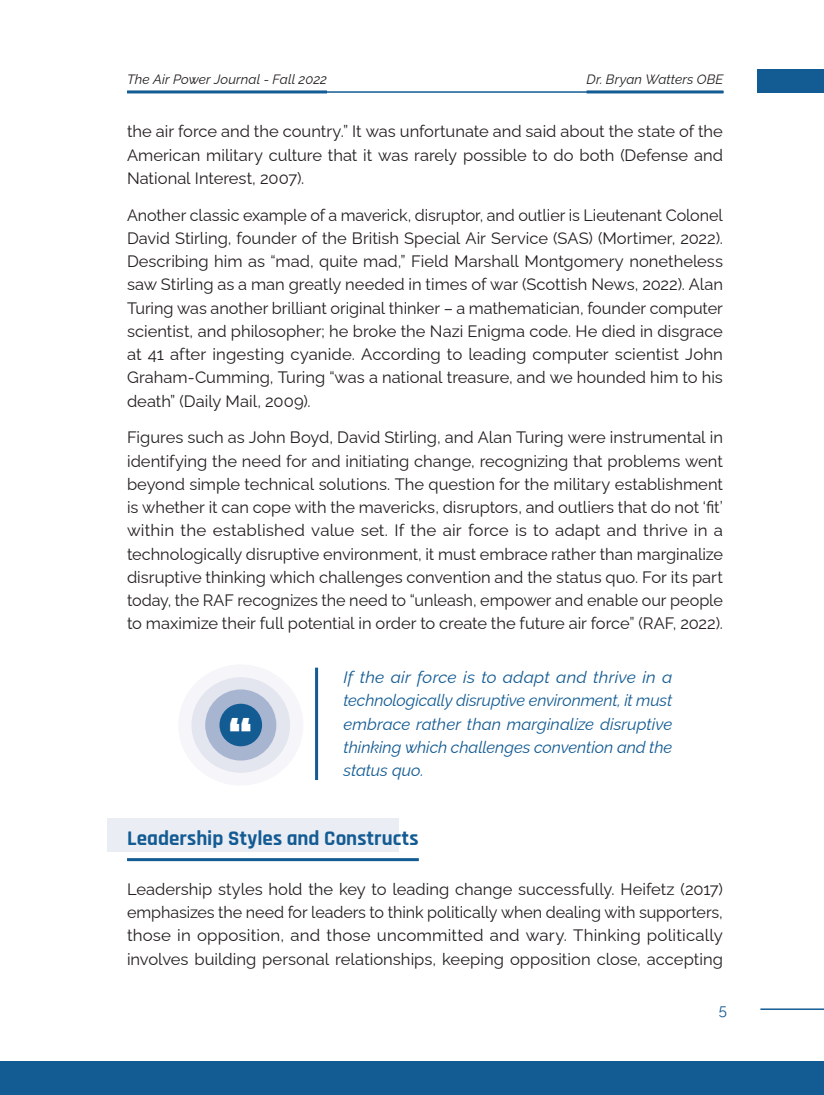
<style>
.page{position:relative;width:824px;height:1095px;background:#fff}
.page>*{position:absolute;margin:0;border:0;box-sizing:border-box;transform-origin:0 0}
.t1{font:900 45px "Raleway";color:#fff}
.t2{font:700 21px "Rajdhani";color:#135b93}
.t3{font:16.5px/23.2px "Raleway";color:#231f20;text-align:justify}
.t4{font:italic 16.5px/23.2px "Raleway";letter-spacing:-.005em;color:#135b93;text-align:justify;scale:1.04 1}
.t5{font:15px "Raleway";color:#135b93}
.t6{font:italic 13.5px "Raleway";letter-spacing:.005em;color:#231f20}
</style>
<div class="page">
<hr style="left:760px;top:1008px;width:64px;height:2px;background:#135b93">
<div style="left:0;top:1062px;width:824px;height:33px;background:#135b93"></div>
<div style="left:758px;top:69px;width:66px;height:24px;background:#135b93"></div>
<hr style="left:127px;top:91px;width:596px;height:2px;background:#135b93">
<hr style="left:586px;top:90px;width:137px;height:3px;background:#135b93">
<hr style="left:127px;top:90px;width:200px;height:3px;background:#135b93">
<div style="left:107px;top:818px;width:292px;height:34px;background:#eaedf3"></div>
<hr style="left:127px;top:858px;width:292px;height:3px;background:#135b93">
<hr style="left:315px;top:668px;width:3px;height:112px;background:#135b93">
<div style="left:178px;top:664px;width:125px;height:122px;background:#f6f6fa;border-radius:50%"></div>
<div style="left:191px;top:677px;width:99px;height:96px;background:#e3e6ef;border-radius:50%"></div>
<div style="left:205px;top:689px;width:71px;height:71px;background:#a8b5d1;border-radius:50%"></div>
<div style="left:219px;top:704px;width:43px;height:42px;background:#135b93;border-radius:50%"></div>
<p class="t6" style="left:127px;top:68px;width:201px">The Air Power Journal - Fall 2022</p>
<p class="t6" style="left:586px;top:68px;width:138px">Dr. Bryan Watters OBE</p>
<p class="t3" style="left:127px;top:118px;width:597px">the air force and the country.” It was unfortunate and said about the state of the American military culture that it was rarely possible to do both (Defense and National Interest, 2007).</p>
<p class="t3" style="left:127px;top:201px;width:597px">Another classic example of a maverick, disruptor, and outlier is Lieutenant Colonel David Stirling, founder of the British Special Air Service (SAS) (Mortimer, 2022).<br>Describing him as “mad, quite mad,” Field Marshall Montgomery nonetheless saw Stirling as a man greatly needed in times of war (Scottish News, 2022). Alan Turing was another brilliant original thinker – a mathematician, founder computer scientist, and philosopher; he broke the Nazi Enigma code. He died in disgrace at 41 after ingesting cyanide. According to leading computer scientist John Graham-Cumming, Turing “was a national treasure, and we hounded him to his death” (Daily Mail, 2009).</p>
<p class="t3" style="left:127px;top:424px;width:597px">Figures such as John Boyd, David Stirling, and Alan Turing were instrumental in identifying the need for and initiating change, recognizing that problems went beyond simple technical solutions. The question for the military establishment is whether it can cope with the mavericks, disruptors, and outliers that do not ‘fit’ within the established value set. If the air force is to adapt and thrive in a technologically disruptive environment, it must embrace rather than marginalize disruptive thinking which challenges convention and the status quo. For its part today, the RAF recognizes the need to “unleash, empower and enable our people to maximize their full potential in order to create the future air force” (RAF, 2022).</p>
<h1 class="t1" style="left:228px;top:699px;width:26px">“</h1>
<p class="t4" style="left:344px;top:664px;width:318px">If the air force is to adapt and thrive in a technologically disruptive environment, it must embrace rather than marginalize disruptive thinking which challenges convention and the status quo.</p>
<p class="t2" style="left:127px;top:825px;width:293px">Leadership Styles and Constructs</p>
<p class="t3" style="left:127px;top:876px;width:597px">Leadership styles hold the key to leading change successfully. Heifetz (2017) emphasizes the need for leaders to think politically when dealing with supporters, those in opposition, and those uncommitted and wary. Thinking politically involves building personal relationships, keeping opposition close, accepting</p>
<p class="t5" style="left:719px;top:997px;width:10px">5</p>
</div>
